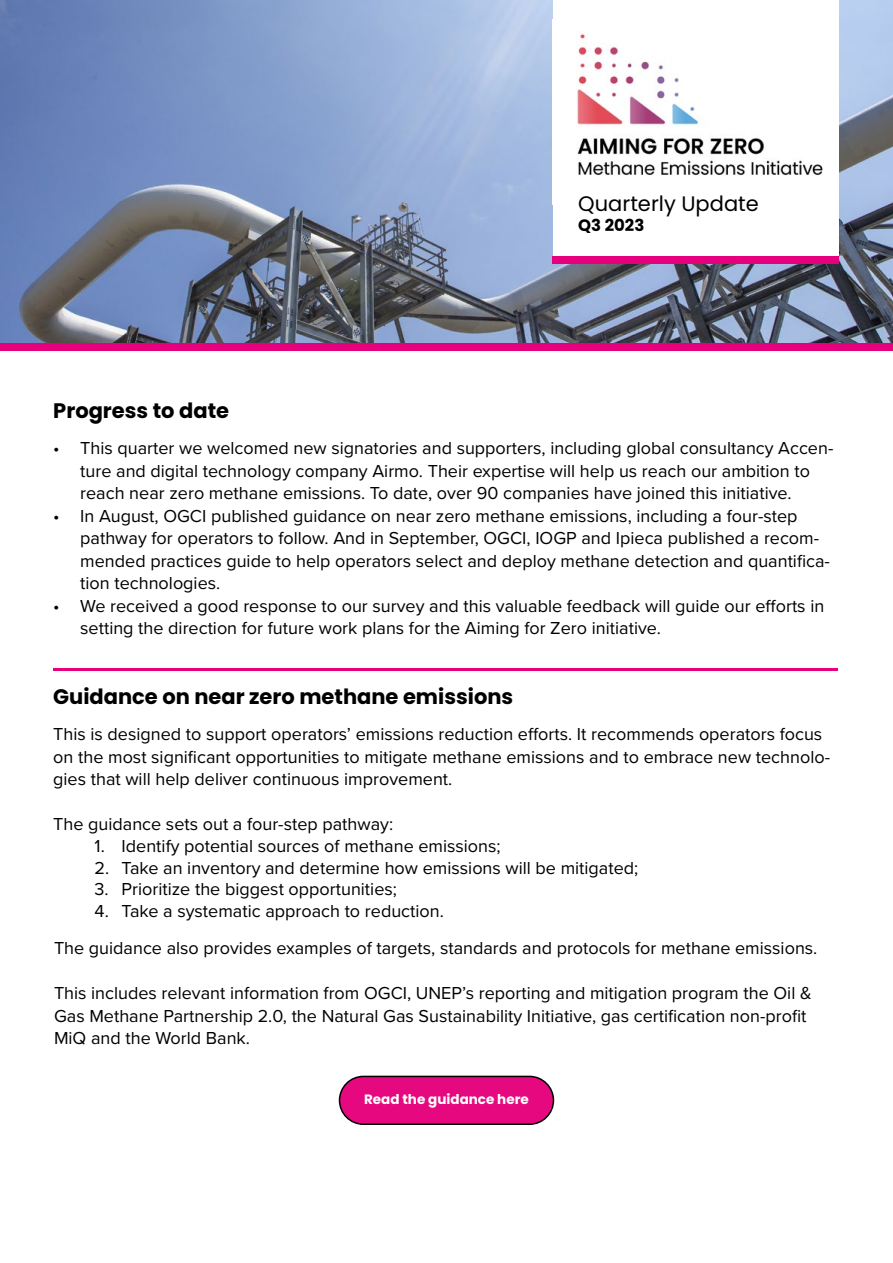
<style>
.page{position:relative;width:893px;height:1263px;background:#fff}
.page>*{position:absolute;margin:0;border:0;box-sizing:border-box;transform-origin:0 0}
.t1{font:700 21px "Poppins";color:#000}
.t2{font:21px "Poppins";color:#000}
.t3{font:18px/22.5px "Proxima Nova";color:#000}
.t4{font:700 16.5px "Poppins";color:#000}
.t5{font:700 13.5px "Poppins";color:#fff}
</style>
<div class="page">
<img style="left:0;top:0;width:893px;height:343px">
<div style="left:553px;top:0;width:285px;height:256px;background:#fff"></div>
<img style="left:576px;top:34px;width:247px;height:142px">
<div style="left:552px;top:256px;width:286px;height:8px;background:#e6007d"></div>
<div style="left:0;top:343px;width:893px;height:8px;background:#e6007d"></div>
<hr style="left:53px;top:668px;width:785px;height:3px;background:#e6007d">
<div style="left:339px;top:1076px;width:214px;height:48px;background:#e5087e;border-radius:24px"></div>
<div style="left:339px;top:1076px;width:215px;height:49px;border:2px solid #000;border-radius:24px"></div>
<p class="t2" style="left:578px;top:191px;width:182px">Quarterly Update</p>
<p class="t4" style="left:578px;top:215px;width:68px">Q3 2023</p>
<p class="t1" style="left:53px;top:398px;width:177px">Progress to date</p>
<p class="t3" style="left:80px;top:436px;width:755px;text-indent:-27px">• This quarter we welcomed new signatories and supporters, including global consultancy Accen&shy;ture and digital technology company Airmo. Their expertise will help us reach our ambition to reach near zero methane emissions. To date, over 90 companies have joined this initiative.</p>
<p class="t3" style="left:80px;top:504px;width:751px;text-indent:-27px">• In August, OGCI published guidance on near zero methane emissions, including a four-step pathway for operators to follow. And in September, OGCI, IOGP and Ipieca published a recom&shy;mended practices guide to help operators select and deploy methane detection and quantifica&shy;tion technologies.</p>
<p class="t3" style="left:80px;top:594px;width:745px;text-indent:-27px">• We received a good response to our survey and this valuable feedback will guide our efforts in setting the direction for future work plans for the Aiming for Zero initiative.</p>
<p class="t1" style="left:53px;top:684px;width:461px">Guidance on near zero methane emissions</p>
<p class="t3" style="left:53px;top:722px;width:778px">This is designed to support operators’ emissions reduction efforts. It recommends operators focus on the most significant opportunities to mitigate methane emissions and to embrace new technolo&shy;gies that will help deliver continuous improvement.</p>
<p class="t3" style="left:53px;top:812px;width:341px">The guidance sets out a four-step pathway:</p>
<p class="t3" style="left:95px;top:834px;width:408px">1. Identify potential sources of methane emissions;</p>
<p class="t3" style="left:95px;top:856px;width:545px">2. Take an inventory and determine how emissions will be mitigated;</p>
<p class="t3" style="left:95px;top:877px;width:304px">3. Prioritize the biggest opportunities;</p>
<p class="t3" style="left:54px;top:892px;width:765px;line-height:37px;text-indent:41px">4. Take a systematic approach to reduction.<br>The guidance also provides examples of targets, standards and protocols for methane emissions.</p>
<p class="t3" style="left:54px;top:981px;width:759px">This includes relevant information from OGCI, UNEP’s reporting and mitigation program the Oil &amp;<br>Gas Methane Partnership 2.0, the Natural Gas Sustainability Initiative, gas certification non-profit<br>MiQ and the World Bank.</p>
<p class="t5" style="left:364px;top:1091px;width:166px">Read the guidance here</p>
</div>
